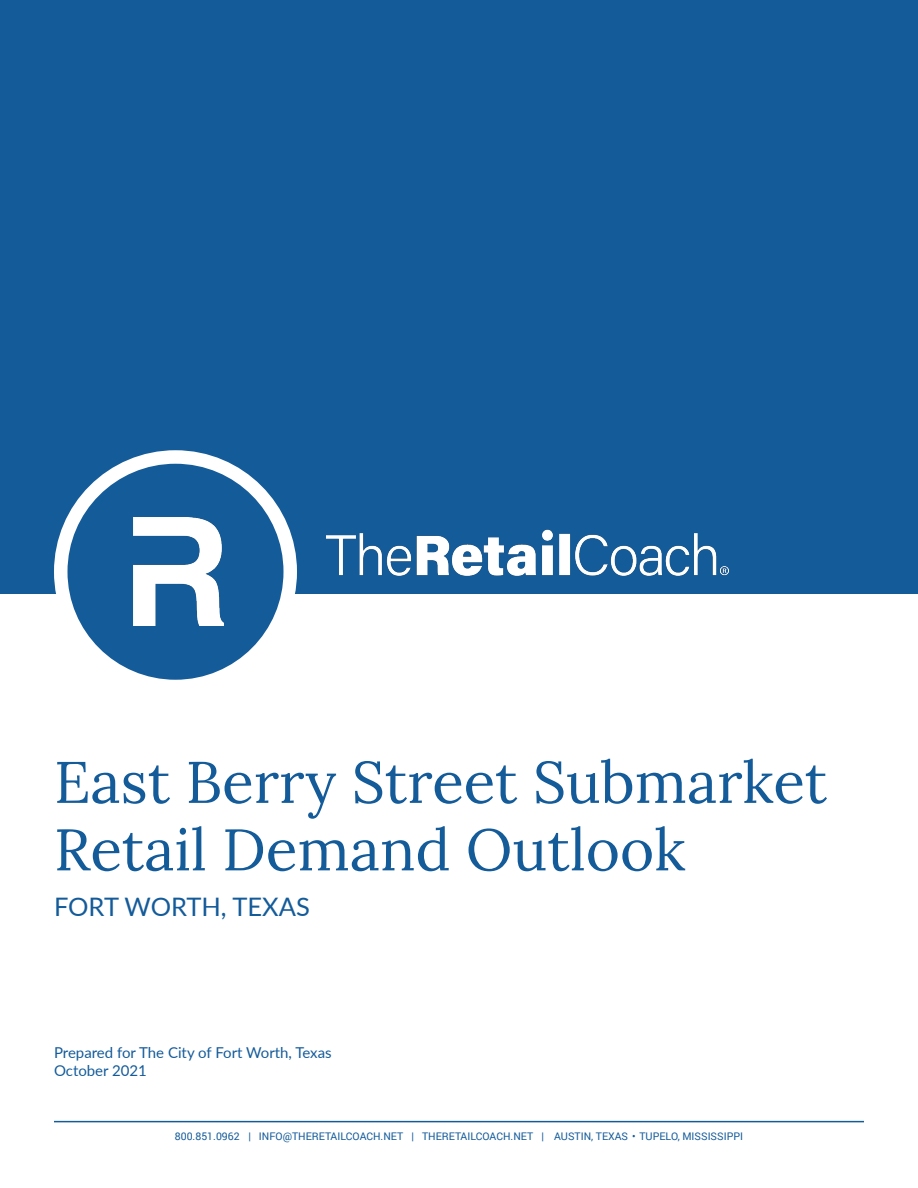
<style>
.page{position:relative;width:918px;height:1188px;background:#fff}
.page>*{position:absolute;margin:0;border:0;box-sizing:border-box;transform-origin:0 0}
.t1{font:58.5px "Lora";color:#145b9a}
.t2{font:25.5px "Lato";color:#145b9a}
.t3{font:15px "Lato";color:#145b9a}
.t4{font:10.5px "Roboto";color:#145b9a}
</style>
<div class="page">
<hr style="left:54px;top:1121px;width:810px;height:1px;background:#145b9a">
<div style="left:0;top:0;width:918px;height:594px;background:#145b9a"></div>
<div style="left:54px;top:450px;width:243px;height:243px;background:#fff;border-radius:50%"></div>
<img style="left:326px;top:529px;width:403px;height:47px">
<div style="left:68px;top:464px;width:216px;height:216px;background:#145b9a;border-radius:50%"></div>
<img style="left:134px;top:518px;width:89px;height:108px">
<p class="t1" style="left:54px;top:738px;width:775px">East Berry Street Submarket</p>
<p class="t1" style="left:54px;top:805px;width:633px">Retail Demand Outlook</p>
<p class="t2" style="left:54px;top:888px;width:257px">FORT WORTH, TEXAS</p>
<p class="t3" style="left:54px;top:1042px;width:279px">Prepared for The City of Fort Worth, Texas</p>
<p class="t3" style="left:54px;top:1060px;width:95px">October 2021</p>
<p class="t4" style="left:175px;top:1128px;width:570px">800.851.0962 | INFO@THERETAILCOACH.NET | THERETAILCOACH.NET | AUSTIN, TEXAS • TUPELO, MISSISSIPPI</p>
</div>
